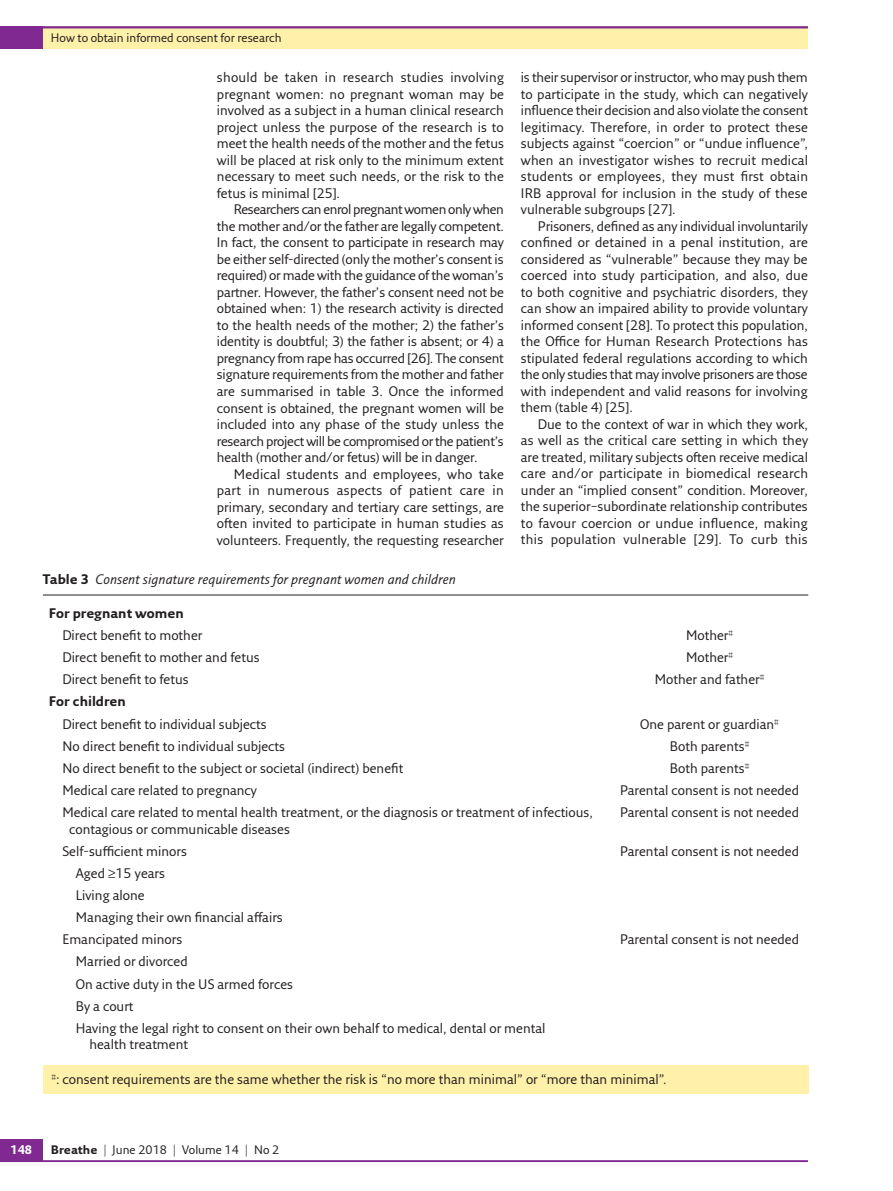
<style>
.page{position:relative;width:893px;height:1191px;background:#fff}
.page>*{position:absolute;margin:0;border:0;box-sizing:border-box;transform-origin:0 0}
.t1{font:13.5px/16.5px "Fresco Sans Pro";color:#231f20;text-align:justify}
.t2{font:italic 13.5px "Fresco Sans Pro";color:#231f20}
.t3{font:700 13.5px "Fresco Sans Pro";color:#231f20}
.t4{font:12px "Fresco Sans Pro";color:#231f20}
.t5{font:700 12px "Fresco Sans Pro";color:#fff}
.s1{font-weight:700;font-style:normal}
.s2{font-weight:700}
</style>
<div class="page">
<hr style="left:0;top:1160px;width:808px;height:2px;background:#802990">
<div style="left:0;top:1138px;width:43px;height:23px;background:#802990"></div>
<div style="left:0;top:26px;width:808px;height:23px;background:#fff0aa"></div>
<hr style="left:0;top:26px;width:808px;height:2px;background:#802990">
<div style="left:0;top:26px;width:43px;height:23px;background:#802990"></div>
<div style="left:43px;top:1065px;width:765px;height:28px;background:#fff0aa"></div>
<hr style="left:43px;top:594px;width:568px;height:1px;background:#231f20">
<hr style="left:611px;top:594px;width:197px;height:1px;background:#231f20">
<p class="t4" style="left:51px;top:30px;width:232px">How to obtain informed consent for research</p>
<p class="t1" style="left:217px;top:69px;width:289px">should be taken in research studies involving pregnant women: no pregnant woman may be involved as a subject in a human clinical research project unless the purpose of the research is to meet the health needs of the mother and the fetus will be placed at risk only to the minimum extent necessary to meet such needs, or the risk to the fetus is minimal [25].</p>
<p class="t1" style="left:217px;top:201px;width:289px;text-indent:17px">Researchers can enrol pregnant women only when the mother and/or the father are legally competent.<br>In fact, the consent to participate in research may be either self-directed (only the mother’s consent is required) or made with the guidance of the woman’s partner. However, the father’s consent need not be obtained when: 1) the research activity is directed to the health needs of the mother; 2) the father’s identity is doubtful; 3) the father is absent; or 4) a pregnancy from rape has occurred [26]. The consent signature requirements from the mother and father are summarised in table 3. Once the informed consent is obtained, the pregnant women will be included into any phase of the study unless the research project will be compromised or the patient’s health (mother and/or fetus) will be in danger.</p>
<p class="t1" style="left:217px;top:465px;width:289px;text-indent:17px">Medical students and employees, who take part in numerous aspects of patient care in primary, secondary and tertiary care settings, are often invited to participate in human studies as volunteers. Frequently, the requesting researcher</p>
<p class="t1" style="left:521px;top:69px;width:289px">is their supervisor or instructor, who may push them to participate in the study, which can negatively influence their decision and also violate the consent legitimacy. Therefore, in order to protect these subjects against “coercion” or “undue influence”, when an investigator wishes to recruit medical students or employees, they must first obtain IRB approval for inclusion in the study of these vulnerable subgroups [27].</p>
<p class="t1" style="left:521px;top:217px;width:289px;text-indent:17px">Prisoners, defined as any individual involuntarily confined or detained in a penal institution, are considered as “vulnerable” because they may be coerced into study participation, and also, due to both cognitive and psychiatric disorders, they can show an impaired ability to provide voluntary informed consent [28]. To protect this population, the Office for Human Research Protections has stipulated federal regulations according to which the only studies that may involve prisoners are those with independent and valid reasons for involving them (table 4) [25].</p>
<p class="t1" style="left:521px;top:415px;width:289px;text-indent:17px">Due to the context of war in which they work, as well as the critical care setting in which they are treated, military subjects often receive medical care and/or participate in biomedical research under an “implied consent” condition. Moreover, the superior–subordinate relationship contributes to favour coercion or undue influence, making this population vulnerable [29]. To curb this</p>
<p class="t2" style="left:43px;top:571px;width:415px"><span class="s1">Table 3</span> Consent signature requirements for pregnant women and children</p>
<p class="t3" style="left:49px;top:604px;width:136px">For pregnant women</p>
<p class="t1" style="left:62px;top:626px;width:142px">Direct benefit to mother</p>
<p class="t1" style="left:686px;top:626px;width:49px">Mother<sup>#</sup></p>
<p class="t1" style="left:62px;top:649px;width:199px">Direct benefit to mother and fetus</p>
<p class="t1" style="left:686px;top:649px;width:49px">Mother<sup>#</sup></p>
<p class="t1" style="left:62px;top:671px;width:128px">Direct benefit to fetus</p>
<p class="t1" style="left:655px;top:671px;width:111px">Mother and father<sup>#</sup></p>
<p class="t3" style="left:49px;top:693px;width:79px">For children</p>
<p class="t1" style="left:62px;top:715px;width:206px">Direct benefit to individual subjects</p>
<p class="t1" style="left:640px;top:715px;width:140px">One parent or guardian<sup>#</sup></p>
<p class="t1" style="left:62px;top:737px;width:224px">No direct benefit to individual subjects</p>
<p class="t1" style="left:670px;top:737px;width:81px">Both parents<sup>#</sup></p>
<p class="t1" style="left:62px;top:759px;width:342px">No direct benefit to the subject or societal (indirect) benefit</p>
<p class="t1" style="left:670px;top:759px;width:81px">Both parents<sup>#</sup></p>
<p class="t1" style="left:62px;top:781px;width:196px">Medical care related to pregnancy</p>
<p class="t1" style="left:620px;top:781px;width:180px">Parental consent is not needed</p>
<p class="t1" style="left:69px;top:803px;width:525px;text-indent:-7px">Medical care related to mental health treatment, or the diagnosis or treatment of infectious, contagious or communicable diseases</p>
<p class="t1" style="left:620px;top:803px;width:180px">Parental consent is not needed</p>
<p class="t1" style="left:62px;top:842px;width:126px">Self-sufficient minors</p>
<p class="t1" style="left:620px;top:842px;width:180px">Parental consent is not needed</p>
<p class="t1" style="left:76px;top:864px;width:91px">Aged ≥15 years</p>
<p class="t1" style="left:76px;top:886px;width:70px">Living alone</p>
<p class="t1" style="left:76px;top:908px;width:208px">Managing their own financial affairs</p>
<p class="t1" style="left:62px;top:931px;width:121px">Emancipated minors</p>
<p class="t1" style="left:620px;top:931px;width:180px">Parental consent is not needed</p>
<p class="t1" style="left:76px;top:950px;width:471px;line-height:22.2px;text-align:left">Married or divorced<br>On active duty in the US armed forces<br>By a court<br>Having the legal right to consent on their own behalf to medical, dental or mental</p>
<p class="t1" style="left:89px;top:1036px;width:100px">health treatment</p>
<p class="t1" style="left:51px;top:1070px;width:617px"><sup>#</sup>: consent requirements are the same whether the risk is “no more than minimal” or “more than minimal”.</p>
<p class="t5" style="left:11px;top:1142px;width:23px">148</p>
<p class="t4" style="left:51px;top:1142px;width:230px"><span class="s2">Breathe</span> | June 2018 | Volume 14 | No 2</p>
</div>
